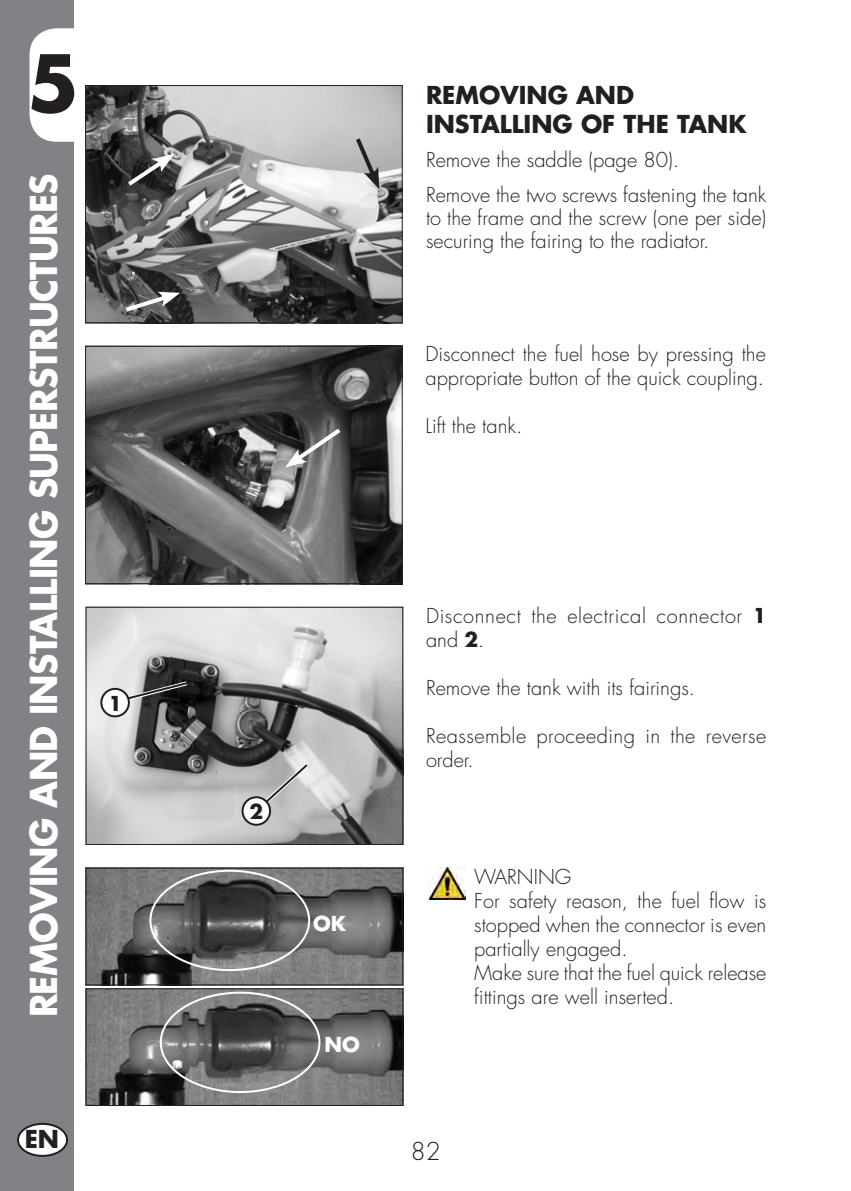
<style>
.page{position:relative;width:851px;height:1191px;background:#fff}
.page>*{position:absolute;margin:0;border:0;box-sizing:border-box;transform-origin:0 0}
.t1{font:700 76px "Futura";color:#231f20}
.t2{font:700 36px "Futura";letter-spacing:-.02em;color:#fff;scale:.96 1}
.Titolo{font:700 24px/28.8px "Futura";color:#231f20}
.t3{font:300 24px "Futura";color:#231f20}
.testo_base{font:300 20px/24px "Futura";color:#231f20;text-align:justify}
.testo_base-2{font:300 20px/24px "Futura";letter-spacing:.03em;color:#231f20}
.testo_base-3{font:300 20px/24px "Futura";letter-spacing:.02em;color:#231f20}
.t4{font:700 20px "Futura";color:#fff}
.t5{font:700 20px "Futura";color:#231f20}
.s1{font-weight:700}
</style>
<div class="page">
<div style="left:0;top:0;width:74px;height:1191px;background:#808285"></div>
<div style="left:30px;top:28px;width:129px;height:114px;background:#fff;border-radius:27px"></div>
<div style="left:18px;top:1123px;width:49px;height:32px;background:#fff;border-radius:50%"></div>
<div style="left:17px;top:1122px;width:51px;height:34px;border:2px solid #231f20;border-radius:50%"></div>
<img style="left:430px;top:867px;width:36px;height:32px">
<img style="left:88px;top:609px;width:313px;height:234px">
<div style="left:86px;top:607px;width:317px;height:238px;border:1px solid #231f20"></div>
<img style="left:88px;top:869px;width:313px;height:114px">
<div style="left:86px;top:867px;width:317px;height:118px;border:1px solid #231f20"></div>
<img style="left:88px;top:990px;width:313px;height:114px">
<div style="left:86px;top:988px;width:317px;height:118px;border:1px solid #231f20"></div>
<div style="left:149px;top:869px;width:161px;height:102px;border:2px solid #fff;border-radius:50%"></div>
<div style="left:160px;top:991px;width:160px;height:102px;border:2px solid #fff;border-radius:50%"></div>
<svg style="left:254px;top:760px;width:58px;height:53px;background:#bababa"></svg>
<div style="left:242px;top:797px;width:28px;height:27px;background:#fff;border-radius:50%"></div>
<div style="left:241px;top:796px;width:30px;height:29px;border:2px solid #231f20;border-radius:50%"></div>
<svg style="left:113px;top:678px;width:78px;height:27px;background:#626262"></svg>
<div style="left:101px;top:689px;width:28px;height:27px;background:#fff;border-radius:50%"></div>
<div style="left:100px;top:688px;width:30px;height:29px;border:2px solid #231f20;border-radius:50%"></div>
<img style="left:87px;top:348px;width:313px;height:234px">
<div style="left:85px;top:346px;width:317px;height:238px;border:1px solid #231f20"></div>
<svg style="left:285px;top:425px;width:60px;height:42px;background:#6f6f6f"></svg>
<img style="left:87px;top:87px;width:313px;height:234px">
<div style="left:85px;top:85px;width:317px;height:238px;border:1px solid #231f20"></div>
<svg style="left:124px;top:154px;width:50px;height:35px;background:#525252"></svg>
<svg style="left:352px;top:134px;width:27px;height:55px"></svg>
<svg style="left:121px;top:292px;width:59px;height:23px"></svg>
<h1 class="t1" style="left:27px;top:30px;width:54px">5</h1>
<h2 class="t2" style="left:19px;top:1017px;width:880px;rotate:-90deg">REMOVING AND INSTALLING SUPERSTRUCTURES</h2>
<p class="t5" style="left:108px;top:689px;width:15px">1</p>
<p class="Titolo" style="left:25px;top:1124px;width:36px">EN</p>
<p class="Titolo" style="left:426px;top:80px;width:322px">REMOVING AND<br>INSTALLING OF THE TANK</p>
<p class="testo_base" style="left:426px;top:148px;width:255px">Remove the saddle (page 80).</p>
<p class="testo_base" style="left:426px;top:183px;width:342px;line-height:23px">Remove the two screws fastening the tank to the frame and the screw (one per side) securing the fairing to the radiator.</p>
<p class="testo_base" style="left:425px;top:342px;width:342px">Disconnect the fuel hose by pressing the appropriate button of the quick coupling.</p>
<p class="testo_base" style="left:425px;top:414px;width:98px">Lift the tank.</p>
<p class="t5" style="left:249px;top:797px;width:15px">2</p>
<p class="t4" style="left:313px;top:909px;width:34px">OK</p>
<p class="t4" style="left:324px;top:1030px;width:37px">NO</p>
<p class="testo_base-2" style="left:426px;top:604px;width:342px">Disconnect the electrical connector <span class="s1">1 </span>and <span class="s1">2</span>.</p>
<p class="testo_base" style="left:426px;top:676px;width:270px">Remove the tank with its fairings.</p>
<p class="testo_base-3" style="left:426px;top:724px;width:342px">Reassemble proceeding in the reverse order.</p>
<p class="testo_base" style="left:474px;top:864px;width:99px">WARNING</p>
<p class="testo_base" style="left:474px;top:888px;width:293px">For safety reason, the fuel flow is stopped when the connector is even partially engaged.</p>
<p class="testo_base" style="left:474px;top:960px;width:294px">Make sure that the fuel quick release fittings are well inserted.</p>
<p class="t3" style="left:411px;top:1135px;width:31px">82</p>
</div>
